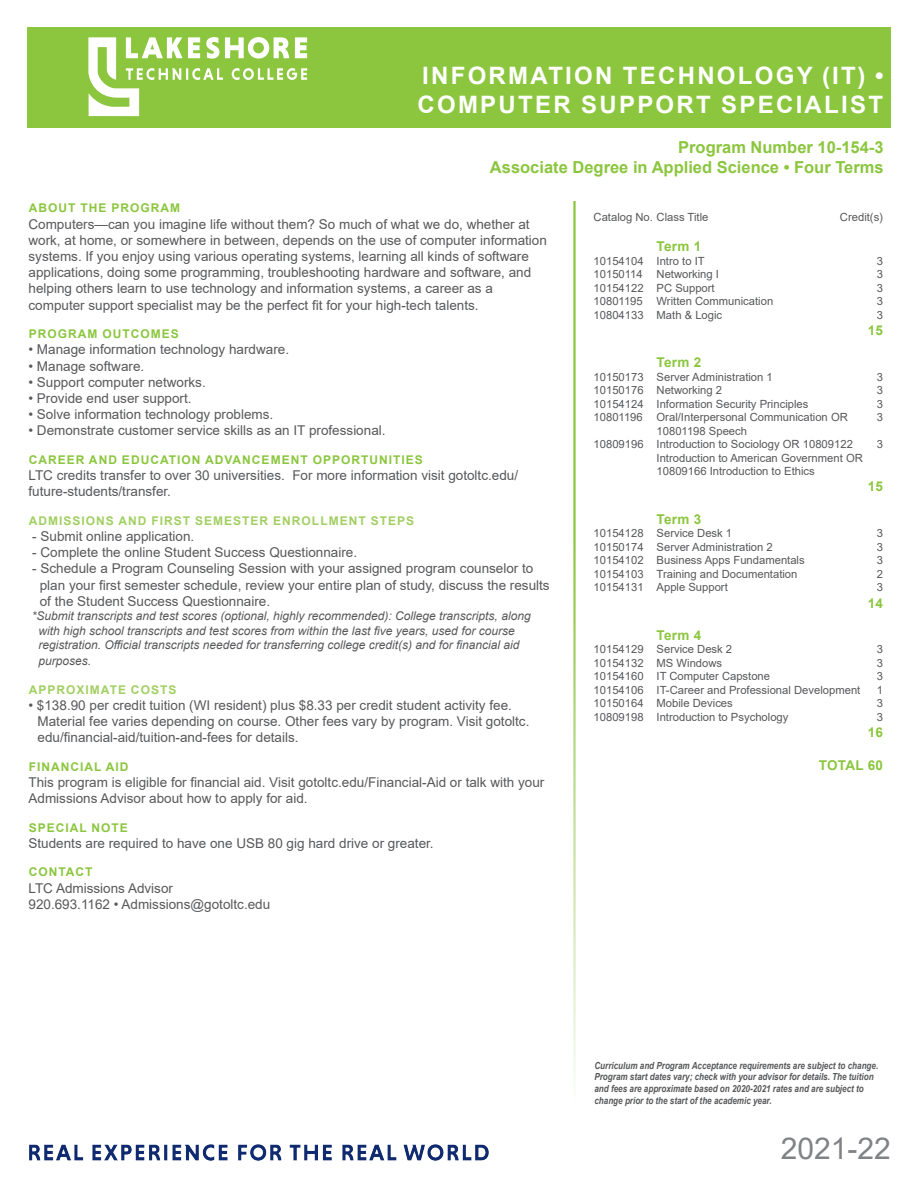
<style>
.page{position:relative;width:918px;height:1188px;background:#fff}
.page>*{position:absolute;margin:0;border:0;box-sizing:border-box;transform-origin:0 0}
.t1{font:30px "Arial";color:#808285}
.t2{font:700 24px "Arial";letter-spacing:.095em;color:#fff}
.t3{font:700 16.5px "Arial";color:#8bc63e}
.Bullet_List{font:13.5px/16.2px "Arial";color:#57585a}
.t4{font:700 13.5px "Arial";letter-spacing:.02em;color:#8bc63e}
.t5{font:italic 12px "Arial";color:#57585a}
.t6{font:700 12px "Arial";letter-spacing:.085em;color:#8bc63e}
.Bullet_List-2{font:700 12px "Arial";letter-spacing:.085em;color:#a2cf62}
.t7{font:11.25px "Arial";color:#57585a}
.t8{font:italic 700 9.75px/11.7px "Arial";color:#57585a;scale:.83 1}
</style>
<div class="page">
<div style="left:27px;top:27px;width:864px;height:100px;background:#8bc63e"></div>
<svg style="left:88px;top:37px;width:219px;height:79px"></svg>
<img style="left:29px;top:1144px;width:460px;height:17px">
<p class="t2" style="left:422px;top:59px;width:463px">INFORMATION TECHNOLOGY (IT) •</p>
<p class="t2" style="left:417px;top:88px;width:467px">COMPUTER SUPPORT SPECIALIST</p>
<p class="t3" style="left:678px;top:135px;width:207px">Program Number 10-154-3</p>
<p class="t3" style="left:490px;top:155px;width:395px">Associate Degree in Applied Science • Four Terms</p>
<p class="t6" style="left:29px;top:200px;width:153px">ABOUT THE PROGRAM</p>
<p class="Bullet_List" style="left:28px;top:216px;width:503px">Computers—can you imagine life without them? So much of what we do, whether at</p>
<p class="Bullet_List" style="left:28px;top:232px;width:520px">work, at home, or somewhere in between, depends on the use of computer information</p>
<p class="Bullet_List" style="left:28px;top:248px;width:502px">systems. If you enjoy using various operating systems, learning all kinds of software</p>
<p class="Bullet_List" style="left:28px;top:264px;width:504px">applications, doing some programming, troubleshooting hardware and software, and</p>
<p class="Bullet_List" style="left:28px;top:281px;width:466px">helping others learn to use technology and information systems, a career as a computer support specialist may be the perfect fit for your high-tech talents.</p>
<p class="t6" style="left:29px;top:325px;width:152px">PROGRAM OUTCOMES</p>
<p class="Bullet_List" style="left:28px;top:341px;width:262px">• Manage information technology hardware.</p>
<p class="Bullet_List" style="left:28px;top:358px;width:117px">• Manage software.</p>
<p class="Bullet_List" style="left:28px;top:374px;width:179px">• Support computer networks.</p>
<p class="Bullet_List" style="left:28px;top:390px;width:165px">• Provide end user support.</p>
<p class="Bullet_List" style="left:28px;top:406px;width:246px">• Solve information technology problems.</p>
<p class="Bullet_List" style="left:28px;top:422px;width:359px">• Demonstrate customer service skills as an IT professional.</p>
<p class="t6" style="left:29px;top:451px;width:396px">CAREER AND EDUCATION ADVANCEMENT OPPORTUNITIES</p>
<p class="Bullet_List" style="left:28px;top:467px;width:491px">LTC credits transfer to over 30 universities. For more information visit gotoltc.edu/ future-students/transfer.</p>
<p class="Bullet_List-2" style="left:29px;top:512px;width:387px">ADMISSIONS AND FIRST SEMESTER ENROLLMENT STEPS</p>
<p class="Bullet_List" style="left:32px;top:528px;width:164px">- Submit online application.</p>
<p class="Bullet_List" style="left:32px;top:544px;width:326px">- Complete the online Student Success Questionnaire.</p>
<p class="Bullet_List" style="left:32px;top:560px;width:503px">- Schedule a Program Counseling Session with your assigned program counselor to</p>
<p class="Bullet_List" style="left:40px;top:577px;width:511px">plan your first semester schedule, review your entire plan of study, discuss the results</p>
<p class="Bullet_List" style="left:40px;top:593px;width:232px">of the Student Success Questionnaire.</p>
<p class="t5" style="left:32px;top:608px;width:500px">*Submit transcripts and test scores (optional, highly recommended): College transcripts, along</p>
<p class="t5" style="left:39px;top:623px;width:478px">with high school transcripts and test scores from within the last five years, used for course</p>
<p class="t5" style="left:39px;top:637px;width:483px">registration. Official transcripts needed for transferring college credit(s) and for financial aid</p>
<p class="t5" style="left:39px;top:653px;width:54px">purposes.</p>
<p class="Bullet_List-2" style="left:29px;top:681px;width:149px">APPROXIMATE COSTS</p>
<p class="Bullet_List" style="left:38px;top:697px;width:493px;text-indent:-9px">• $138.90 per credit tuition (WI resident) plus $8.33 per credit student activity fee.<br>Material fee varies depending on course. Other fees vary by program. Visit gotoltc. edu/financial-aid/tuition-and-fees for details.</p>
<p class="t6" style="left:29px;top:758px;width:101px">FINANCIAL AID</p>
<p class="Bullet_List" style="left:28px;top:774px;width:517px">This program is eligible for financial aid. Visit gotoltc.edu/Financial-Aid or talk with your<br>Admissions Advisor about how to apply for aid.</p>
<p class="t6" style="left:29px;top:819px;width:101px">SPECIAL NOTE</p>
<p class="Bullet_List" style="left:28px;top:835px;width:407px">Students are required to have one USB 80 gig hard drive or greater.</p>
<p class="t6" style="left:29px;top:864px;width:65px">CONTACT</p>
<p class="Bullet_List" style="left:28px;top:880px;width:146px">LTC Admissions Advisor</p>
<p class="Bullet_List" style="left:28px;top:896px;width:243px">920.693.1162 • Admissions@gotoltc.edu</p>
<p class="t7" style="left:594px;top:210px;width:116px">Catalog No. Class Title</p>
<p class="t7" style="left:840px;top:210px;width:45px">Credit(s)</p>
<p class="t4" style="left:657px;top:237px;width:46px">Term 1</p>
<p class="t7" style="left:594px;top:253px;width:113px">10154104 Intro to IT</p>
<p class="t7" style="left:877px;top:253px;width:8px">3</p>
<p class="t7" style="left:594px;top:266px;width:127px">10150114 Networking I</p>
<p class="t7" style="left:877px;top:266px;width:8px">3</p>
<p class="t7" style="left:594px;top:280px;width:123px">10154122 PC Support</p>
<p class="t7" style="left:877px;top:280px;width:8px">3</p>
<p class="t7" style="left:594px;top:293px;width:181px">10801195 Written Communication</p>
<p class="t7" style="left:877px;top:293px;width:8px">3</p>
<p class="t7" style="left:594px;top:307px;width:130px">10804133 Math &amp; Logic</p>
<p class="t7" style="left:877px;top:307px;width:8px">3</p>
<p class="t4" style="left:868px;top:321px;width:17px">15</p>
<p class="t4" style="left:657px;top:353px;width:46px">Term 2</p>
<p class="t7" style="left:594px;top:369px;width:181px">10150173 Server Administration 1</p>
<p class="t7" style="left:877px;top:369px;width:8px">3</p>
<p class="t7" style="left:594px;top:383px;width:130px">10150176 Networking 2</p>
<p class="t7" style="left:877px;top:383px;width:8px">3</p>
<p class="t7" style="left:594px;top:396px;width:216px">10154124 Information Security Principles</p>
<p class="t7" style="left:877px;top:396px;width:8px">3</p>
<p class="t7" style="left:594px;top:410px;width:256px">10801196 Oral/Interpersonal Communication OR</p>
<p class="t7" style="left:877px;top:410px;width:8px">3</p>
<p class="t7" style="left:657px;top:423px;width:92px">10801198 Speech</p>
<p class="t7" style="left:594px;top:437px;width:261px">10809196 Introduction to Sociology OR 10809122</p>
<p class="t7" style="left:877px;top:437px;width:8px">3</p>
<p class="t7" style="left:657px;top:450px;width:208px">Introduction to American Government OR</p>
<p class="t7" style="left:657px;top:464px;width:160px">10809166 Introduction to Ethics</p>
<p class="t4" style="left:868px;top:477px;width:17px">15</p>
<p class="t4" style="left:657px;top:510px;width:46px">Term 3</p>
<p class="t7" style="left:594px;top:526px;width:140px">10154128 Service Desk 1</p>
<p class="t7" style="left:877px;top:526px;width:8px">3</p>
<p class="t7" style="left:594px;top:539px;width:181px">10150174 Server Administration 2</p>
<p class="t7" style="left:877px;top:539px;width:8px">3</p>
<p class="t7" style="left:594px;top:553px;width:213px">10154102 Business Apps Fundamentals</p>
<p class="t7" style="left:877px;top:553px;width:8px">3</p>
<p class="t7" style="left:594px;top:566px;width:205px">10154103 Training and Documentation</p>
<p class="t7" style="left:877px;top:566px;width:8px">2</p>
<p class="t7" style="left:594px;top:580px;width:136px">10154131 Apple Support</p>
<p class="t7" style="left:877px;top:580px;width:8px">3</p>
<p class="t4" style="left:868px;top:593px;width:17px">14</p>
<p class="t4" style="left:657px;top:626px;width:46px">Term 4</p>
<p class="t7" style="left:594px;top:642px;width:140px">10154129 Service Desk 2</p>
<p class="t7" style="left:877px;top:642px;width:8px">3</p>
<p class="t7" style="left:594px;top:655px;width:130px">10154132 MS Windows</p>
<p class="t7" style="left:877px;top:655px;width:8px">3</p>
<p class="t7" style="left:594px;top:669px;width:178px">10154160 IT Computer Capstone</p>
<p class="t7" style="left:877px;top:669px;width:8px">3</p>
<p class="t7" style="left:594px;top:682px;width:268px">10154106 IT-Career and Professional Development</p>
<p class="t7" style="left:877px;top:682px;width:8px">1</p>
<p class="t7" style="left:594px;top:696px;width:141px">10150164 Mobile Devices</p>
<p class="t7" style="left:877px;top:696px;width:8px">3</p>
<p class="t7" style="left:594px;top:709px;width:196px">10809198 Introduction to Psychology</p>
<p class="t7" style="left:877px;top:709px;width:8px">3</p>
<p class="t4" style="left:868px;top:723px;width:17px">16</p>
<p class="t4" style="left:819px;top:755px;width:66px">TOTAL 60</p>
<p class="t8" style="left:594px;top:1060px;width:344px">Curriculum and Program Acceptance requirements are subject to change.<br>Program start dates vary; check with your advisor for details. The tuition and fees are approximate based on 2020-2021 rates and are subject to change prior to the start of the academic year.</p>
<h1 class="t1" style="left:781px;top:1128px;width:112px">2021-22</h1>
</div>
